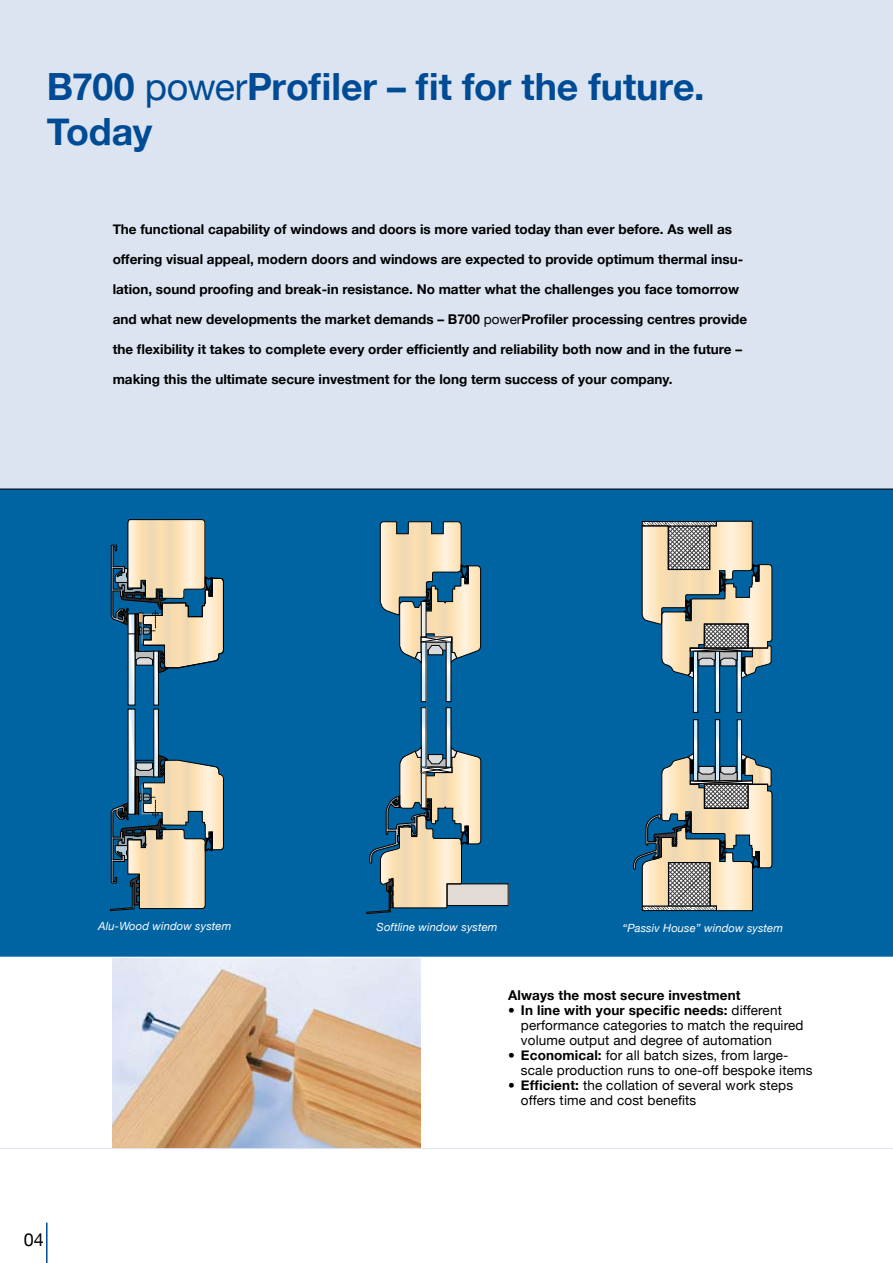
<style>
.page{position:relative;width:893px;height:1263px;background:#fff}
.page>*{position:absolute;margin:0;border:0;box-sizing:border-box;transform-origin:0 0}
.t1{font:700 37.5px/45px "Helvetica Neue";color:#004b95}
.t2{font:18px "Helvetica Neue";color:#000}
.t3{font:700 13.5px "Helvetica Neue";color:#000}
.t4{font:13.5px/15px "Helvetica Neue";letter-spacing:.01em;color:#000}
.t5{font:italic 11.25px "Helvetica Neue";letter-spacing:.01em;color:#fff}
.s1{font-weight:400}
.s2{font-weight:700}
</style>
<div class="page">
<div style="left:0;top:0;width:893px;height:489px;background:#dbe4f0"></div>
<div style="left:0;top:489px;width:893px;height:468px;background:#0063a2"></div>
<hr style="left:46px;top:1222px;width:2px;height:41px;background:#004b95">
<svg style="left:110px;top:519px;width:114px;height:392px"></svg>
<svg style="left:423px;top:663px;width:1px;height:37px"></svg>
<div style="left:421px;top:637px;width:5px;height:65px;border:1px solid #000"></div>
<div style="left:421px;top:707px;width:5px;height:60px;border:1px solid #000"></div>
<svg style="left:448px;top:663px;width:1px;height:37px"></svg>
<div style="left:446px;top:707px;width:5px;height:60px;border:1px solid #000"></div>
<svg style="left:380px;top:521px;width:101px;height:142px"></svg>
<div style="left:447px;top:884px;width:61px;height:21px;background:#e2dbd5"></div>
<div style="left:447px;top:884px;width:61px;height:22px;border:1px solid #000"></div>
<svg style="left:366px;top:708px;width:115px;height:206px"></svg>
<div style="left:715px;top:719px;width:5px;height:62px;border:1px solid #000"></div>
<div style="left:737px;top:719px;width:5px;height:62px;border:1px solid #000"></div>
<div style="left:693px;top:719px;width:5px;height:62px;border:1px solid #000"></div>
<svg style="left:642px;top:521px;width:130px;height:191px"></svg>
<svg style="left:633px;top:720px;width:139px;height:191px"></svg>
<img style="left:113px;top:958px;width:308px;height:190px">
<hr style="left:0;top:489px;width:893px;height:1px;background:#000">
<hr style="left:0;top:1148px;width:893px;height:1px;background:#dbe4f0">
<h1 class="t1" style="left:47px;top:64px;width:659px">B700 <span class="s1">power</span>Profiler – fit for the future.<br>Today</h1>
<p class="t3" style="left:113px;top:221px;width:621px">The functional capability of windows and doors is more varied today than ever before. As well as</p>
<p class="t3" style="left:113px;top:251px;width:632px">offering visual appeal, modern doors and windows are expected to provide optimum thermal insu-</p>
<p class="t3" style="left:113px;top:281px;width:628px">lation, sound proofing and break-in resistance. No matter what the challenges you face tomorrow</p>
<p class="t3" style="left:113px;top:311px;width:636px">and what new developments the market demands – B700 <span class="s1">power</span>Profiler processing centres provide</p>
<p class="t3" style="left:113px;top:341px;width:631px">the flexibility it takes to complete every order efficiently and reliability both now and in the future –</p>
<p class="t3" style="left:113px;top:371px;width:561px">making this the ultimate secure investment for the long term success of your company.</p>
<p class="t5" style="left:98px;top:919px;width:134px">Alu-Wood window system</p>
<p class="t5" style="left:377px;top:920px;width:122px">Softline window system</p>
<p class="t5" style="left:622px;top:921px;width:162px">“Passiv House” window system</p>
<h2 class="t2" style="left:24px;top:1229px;width:22px">04</h2>
<p class="t3" style="left:508px;top:986px;width:234px">Always the most secure investment</p>
<p class="t4" style="left:521px;top:1002px;width:284px;text-indent:-13px">• <span class="s2">In line with your specific needs:</span> different performance categories to match the required volume output and degree of automation</p>
<p class="t4" style="left:521px;top:1047px;width:293px;text-indent:-13px">• <span class="s2">Economical:</span> for all batch sizes, from large&shy;scale production runs to one-off bespoke items</p>
<p class="t4" style="left:521px;top:1077px;width:274px;text-indent:-13px">• <span class="s2">Efficient:</span> the collation of several work steps offers time and cost benefits</p>
</div>
